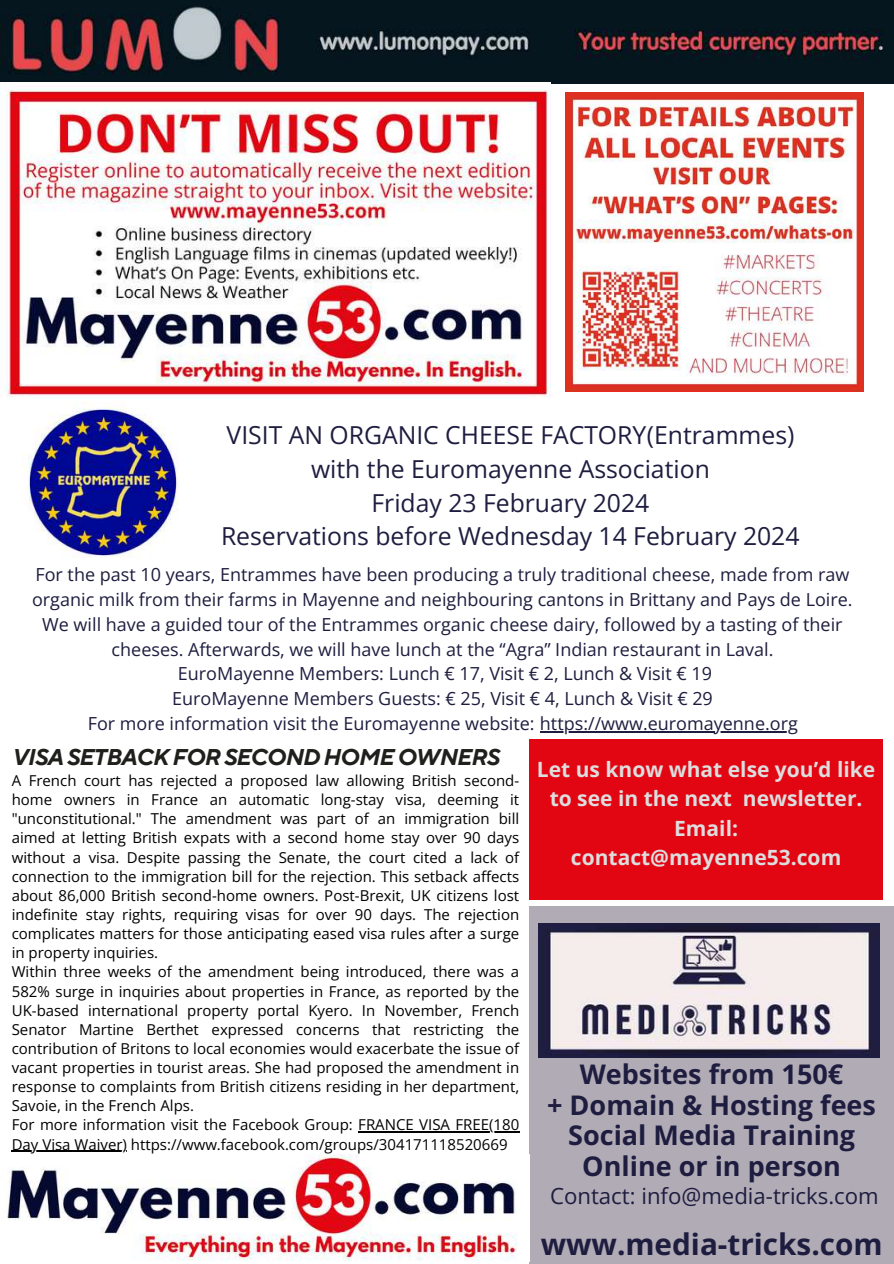
<style>
.page{position:relative;width:894px;height:1264px;background:#fff}
.page>*{position:absolute;margin:0;border:0;box-sizing:border-box;transform-origin:0 0}
.t1{font:700 29.7px "Open Sans";color:#1e1d3f}
.t2{font:700 27px/30.3px "Open Sans";color:#1e1d3f;text-align:center}
.t3{font:24.75px/33.8px "Open Sans";color:#1e1d3f;text-align:center}
.t4{font:italic 700 22.65px "TT Norms Pro";letter-spacing:-.035em;color:#1f201c}
.t5{font:22.2px "Open Sans";color:#1e1d3f}
.t6{font:700 21px/29.2px "Open Sans";color:#ddd;text-align:center}
.t7{font:18px/24.8px "Open Sans";color:#1e1d3f;text-align:center}
.t8{font:15px/19.2px "Open Sans";color:#000}
</style>
<div class="page">
<div style="left:529px;top:906px;width:364px;height:357px;background:#b1abb6"></div>
<img style="left:538px;top:923px;width:341px;height:134px">
<img style="left:0;top:0;width:893px;height:83px">
<img style="left:565px;top:93px;width:298px;height:298px">
<img style="left:0;top:89px;width:550px;height:309px">
<img style="left:7px;top:1154px;width:510px;height:107px">
<img style="left:22px;top:402px;width:157px;height:156px">
<div style="left:529px;top:739px;width:353px;height:161px;background:#e20512"></div>
<hr style="left:539px;top:731px;width:258px;height:1px;background:#1e1d3f">
<hr style="left:358px;top:1131px;width:161px;height:1px;background:#000">
<hr style="left:12px;top:1150px;width:115px;height:1px;background:#000">
<h3 class="t3" style="left:221px;top:417px;width:580px">VISIT AN ORGANIC CHEESE FACTORY(Entrammes) with the Euromayenne Association<br>Friday 23 February 2024<br>Reservations before Wednesday 14 February 2024</h3>
<p class="t7" style="left:32px;top:562px;width:821px">For the past 10 years, Entrammes have been producing a truly traditional cheese, made from raw organic milk from their farms in Mayenne and neighbouring cantons in Brittany and Pays de Loire.<br>We will have a guided tour of the Entrammes organic cheese dairy, followed by a tasting of their cheeses. Afterwards, we will have lunch at the “Agra” Indian restaurant in Laval.<br>EuroMayenne Members: Lunch € 17, Visit € 2, Lunch &amp; Visit € 19<br>EuroMayenne Members Guests: € 25, Visit € 4, Lunch &amp; Visit € 29<br>For more information visit the Euromayenne website: https://www.euromayenne.org</p>
<h3 class="t6" style="left:537px;top:754px;width:340px">Let us know what else you’d like to see in the next newsletter.<br>Email: contact@mayenne53.com</h3>
<h3 class="t4" style="left:12px;top:743px;width:488px">VISA SETBACK FOR SECOND HOME OWNERS</h3>
<p class="t8" style="left:12px;top:770px;width:509px">A French court has rejected a proposed law allowing British second&shy;home owners in France an automatic long-stay visa, deeming it "unconstitutional." The amendment was part of an immigration bill aimed at letting British expats with a second home stay over 90 days without a visa. Despite passing the Senate, the court cited a lack of connection to the immigration bill for the rejection. This setback affects about 86,000 British second-home owners. Post-Brexit, UK citizens lost indefinite stay rights, requiring visas for over 90 days. The rejection complicates matters for those anticipating eased visa rules after a surge in property inquiries.<br>Within three weeks of the amendment being introduced, there was a 582% surge in inquiries about properties in France, as reported by the UK-based international property portal Kyero. In November, French Senator Martine Berthet expressed concerns that restricting the contribution of Britons to local economies would exacerbate the issue of vacant properties in tourist areas. She had proposed the amendment in response to complaints from British citizens residing in her department, Savoie, in the French Alps.<br>For more information visit the Facebook Group: FRANCE VISA FREE(180<br>Day Visa Waiver) https://www.facebook.com/groups/304171118520669</p>
<h2 class="t2" style="left:547px;top:1058px;width:330px">Websites from 150€<br>+ Domain &amp; Hosting fees<br>Social Media Training<br>Online or in person</h2>
<h3 class="t5" style="left:550px;top:1180px;width:330px">Contact: info@media-tricks.com</h3>
<h1 class="t1" style="left:540px;top:1223px;width:343px">www.media-tricks.com</h1>
</div>
